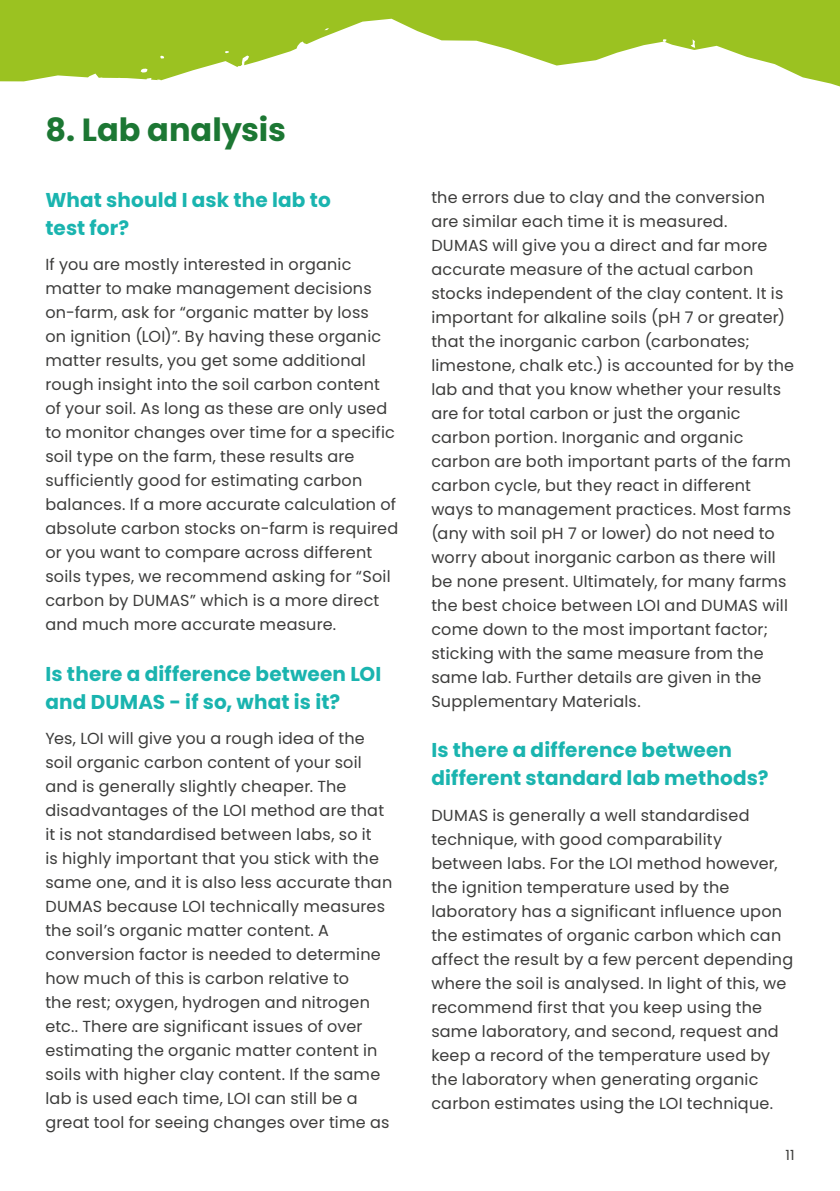
<style>
.page{position:relative;width:840px;height:1191px;background:#fff}
.page>*{position:absolute;margin:0;border:0;box-sizing:border-box;transform-origin:0 0}
.t1{font:700 32px "Poppins";letter-spacing:-.005em;color:#1c7733}
.t2{font:700 20px/28px "Poppins";letter-spacing:.01em;color:#1ab4af}
.t3{font:16px/24px "Poppins";letter-spacing:.015em;color:#3c3c3b}
.t4{font:14px "Poppins";color:#3c3c3b}
</style>
<div class="page">
<svg style="left:0;top:0;width:839px;height:86px;fill:#9bc221"></svg>
<h1 class="t1" style="left:45px;top:111px;width:242px">8. Lab analysis</h1>
<p class="t2" style="left:45px;top:186px;width:287px">What should I ask the lab to test for?</p>
<p class="t3" style="left:45px;top:252px;width:354px">If you are mostly interested in organic matter to make management decisions on-farm, ask for “organic matter by loss<br>on ignition (LOI)”. By having these organic matter results, you get some additional rough insight into the soil carbon content of your soil. As long as these are only used to monitor changes over time for a specific soil type on the farm, these results are sufficiently good for estimating carbon balances. If a more accurate calculation of absolute carbon stocks on-farm is required or you want to compare across different soils types, we recommend asking for “Soil carbon by DUMAS” which is a more direct and much more accurate measure.</p>
<p class="t2" style="left:45px;top:660px;width:337px">Is there a difference between LOI and DUMAS - if so, what is it?</p>
<p class="t3" style="left:45px;top:727px;width:348px">Yes, LOI will give you a rough idea of the soil organic carbon content of your soil and is generally slightly cheaper. The disadvantages of the LOI method are that it is not standardised between labs, so it<br>is highly important that you stick with the same one, and it is also less accurate than DUMAS because LOI technically measures the soil’s organic matter content. A conversion factor is needed to determine how much of this is carbon relative to<br>the rest; oxygen, hydrogen and nitrogen etc.. There are significant issues of over estimating the organic matter content in soils with higher clay content. If the same lab is used each time, LOI can still be a great tool for seeing changes over time as</p>
<p class="t3" style="left:431px;top:185px;width:364px">the errors due to clay and the conversion are similar each time it is measured.<br>DUMAS will give you a direct and far more accurate measure of the actual carbon stocks independent of the clay content. It is important for alkaline soils (pH 7 or greater) that the inorganic carbon (carbonates; limestone, chalk etc.) is accounted for by the lab and that you know whether your results are for total carbon or just the organic carbon portion. Inorganic and organic carbon are both important parts of the farm carbon cycle, but they react in different ways to management practices. Most farms (any with soil pH 7 or lower) do not need to worry about inorganic carbon as there will be none present. Ultimately, for many farms the best choice between LOI and DUMAS will come down to the most important factor; sticking with the same measure from the same lab. Further details are given in the Supplementary Materials.</p>
<p class="t2" style="left:431px;top:736px;width:338px">Is there a difference between different standard lab methods?</p>
<p class="t3" style="left:431px;top:803px;width:363px">DUMAS is generally a well standardised technique, with good comparability between labs. For the LOI method however, the ignition temperature used by the laboratory has a significant influence upon the estimates of organic carbon which can affect the result by a few percent depending where the soil is analysed. In light of this, we recommend first that you keep using the same laboratory, and second, request and keep a record of the temperature used by the laboratory when generating organic carbon estimates using the LOI technique.</p>
<p class="t4" style="left:785px;top:1147px;width:10px">11</p>
</div>
